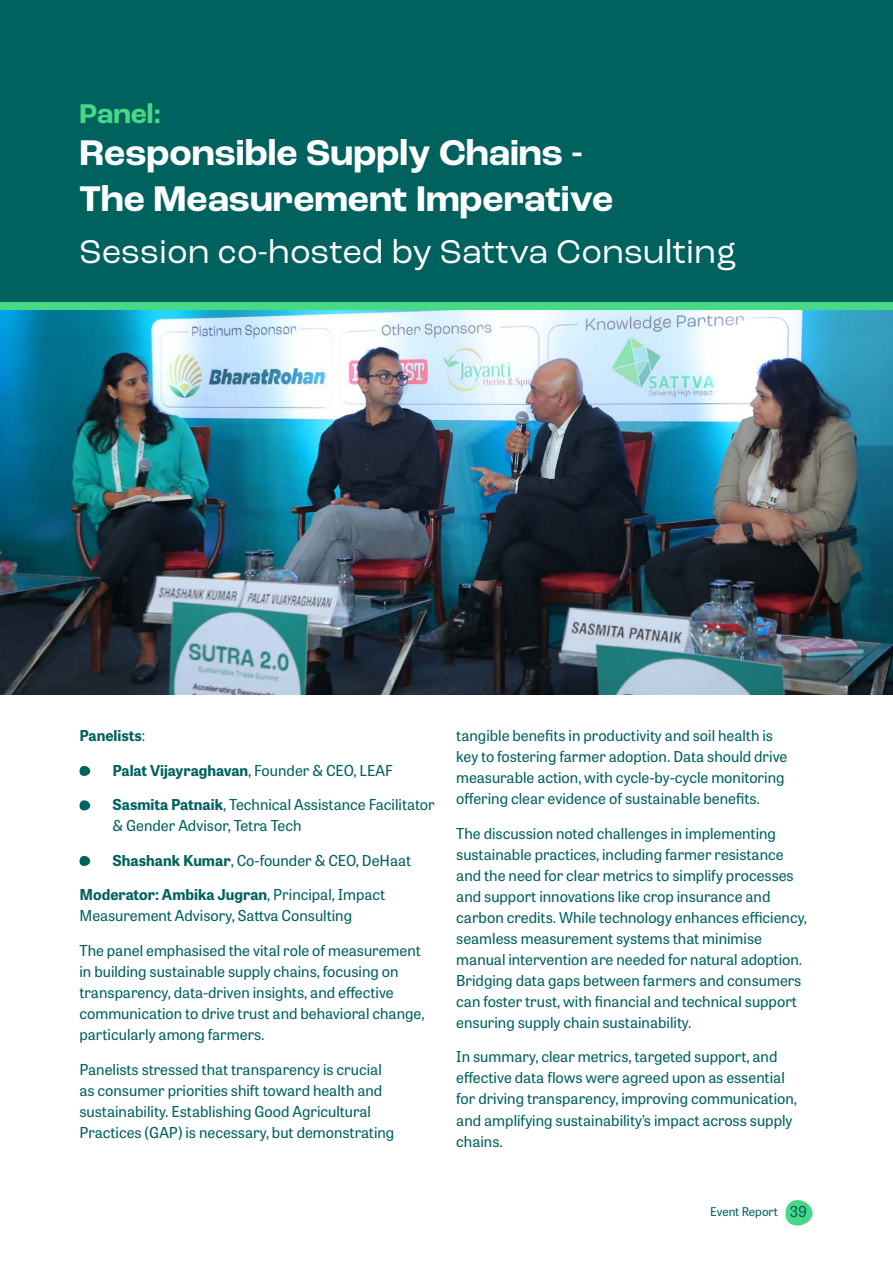
<style>
.page{position:relative;width:893px;height:1263px;background:#fff}
.page>*{position:absolute;margin:0;border:0;box-sizing:border-box;transform-origin:0 0}
.t1{font:700 37.5px/46.5px "Roc Grotesk";color:#fff}
.t2{font:34.5px "Roc Grotesk";color:#fff}
.t3{font:700 28.5px "Roc Grotesk";color:#47d985}
.t4{font:15px/21px "Tablet Gothic";color:#00625f}
.t5{font:700 15px "Tablet Gothic";color:#00625f}
.t6{font:12px "Tablet Gothic";color:#00625f}
.s1{font-weight:400}
.s2{font-weight:700}
.s3{font-size:15px}
</style>
<div class="page">
<svg style="left:785px;top:1200px;width:28px;height:26px"></svg>
<div style="left:1px;top:0;width:892px;height:362px;background:#00625f"></div>
<img style="left:0;top:309px;width:893px;height:386px">
<svg style="left:79px;top:765px;width:12px;height:11px"></svg>
<svg style="left:79px;top:800px;width:12px;height:11px"></svg>
<svg style="left:79px;top:855px;width:12px;height:11px"></svg>
<div style="left:1px;top:302px;width:892px;height:7px;background:#47d985"></div>
<h3 class="t3" style="left:80px;top:96px;width:83px">Panel:</h3>
<h1 class="t1" style="left:80px;top:130px;width:535px">Responsible Supply Chains -<br>The Measurement Imperative</h1>
<h2 class="t2" style="left:80px;top:231px;width:659px">Session co-hosted by Sattva Consulting</h2>
<p class="t5" style="left:80px;top:725px;width:67px">Panelists<span class="s1">:</span></p>
<p class="t5" style="left:112px;top:760px;width:282px">Palat Vijayraghavan<span class="s1">, Founder &amp; CEO, LEAF</span></p>
<p class="t4" style="left:112px;top:794px;width:324px"><span class="s2">Sasmita Patnaik</span>, Technical Assistance Facilitator &amp; Gender Advisor, Tetra Tech</p>
<p class="t4" style="left:112px;top:849px;width:300px"><span class="s2">Shashank Kumar</span>, Co-founder &amp; CEO, DeHaat</p>
<p class="t4" style="left:79px;top:884px;width:307px"><span class="s2">Moderator: Ambika Jugran</span>, Principal, Impact<br>Measurement Advisory, Sattva Consulting</p>
<p class="t4" style="left:79px;top:939px;width:346px">The panel emphasised the vital role of measurement in building sustainable supply chains, focusing on transparency, data-driven insights, and effective communication to drive trust and behavioral change, particularly among farmers.</p>
<p class="t4" style="left:79px;top:1058px;width:316px">Panelists stressed that transparency is crucial as consumer priorities shift toward health and sustainability. Establishing Good Agricultural Practices (GAP) is necessary, but demonstrating</p>
<p class="t4" style="left:456px;top:725px;width:333px">tangible benefits in productivity and soil health is key to fostering farmer adoption. Data should drive measurable action, with cycle-by-cycle monitoring offering clear evidence of sustainable benefits.</p>
<p class="t4" style="left:456px;top:822px;width:352px">The discussion noted challenges in implementing sustainable practices, including farmer resistance and the need for clear metrics to simplify processes and support innovations like crop insurance and carbon credits. While technology enhances efficiency, seamless measurement systems that minimise manual intervention are needed for natural adoption.<br>Bridging data gaps between farmers and consumers can foster trust, with financial and technical support ensuring supply chain sustainability.</p>
<p class="t4" style="left:456px;top:1046px;width:342px">In summary, clear metrics, targeted support, and effective data flows were agreed upon as essential for driving transparency, improving communication, and amplifying sustainability’s impact across supply chains.</p>
<p class="t6" style="left:710px;top:1203px;width:98px">Event Report <span class="s3">39</span></p>
</div>
